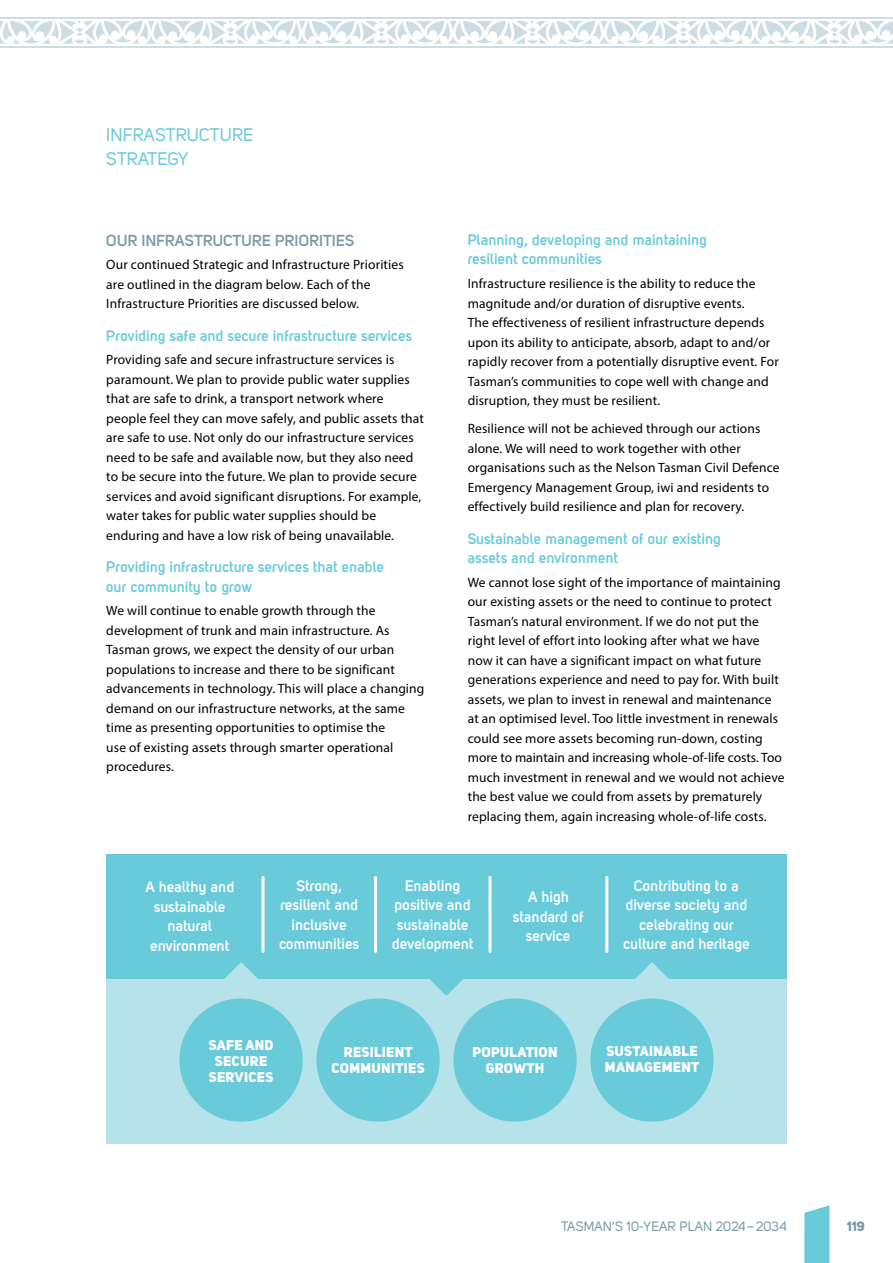
<style>
.page{position:relative;width:893px;height:1263px;background:#fff}
.page>*{position:absolute;margin:0;border:0;box-sizing:border-box;transform-origin:0 0}
.t1{font:18px/24px "Uni Sans Regular";color:#69cada}
.t2{font:700 15.75px "Uni Sans Semi";color:#7b9aa9}
.t3{font:700 15px/19.5px "Uni Sans Semi";letter-spacing:.01em;color:#69cada}
.t4{font:700 15px/19.5px "Uni Sans Semi";letter-spacing:.01em;color:#fff;text-align:center}
.t5{font:13.95px/15.8px "Uni Sans Heavy CAPS";letter-spacing:.02em;color:#fff;text-align:center}
.t6{font:13.5px/19.5px "Myriad Pro";letter-spacing:.01em;color:#000}
.t7{font:13.5px "Uni Sans Regular";color:#7b9aa9}
.t8{font:13.5px "Uni Sans Heavy CAPS";color:#7b9aa9}
</style>
<div class="page">
<div style="left:106px;top:855px;width:680px;height:131px;background:#69cada"></div>
<div style="left:106px;top:979px;width:680px;height:165px;background:#b6e2ea"></div>
<svg style="left:429px;top:979px;width:34px;height:17px"></svg>
<hr style="left:262px;top:877px;width:3px;height:74px;background:#fff">
<hr style="left:374px;top:877px;width:3px;height:74px;background:#fff">
<hr style="left:488px;top:877px;width:3px;height:74px;background:#fff">
<hr style="left:605px;top:877px;width:3px;height:74px;background:#fff">
<div style="left:316px;top:998px;width:124px;height:124px;background:#69cada;border-radius:50%"></div>
<div style="left:590px;top:998px;width:124px;height:124px;background:#69cada;border-radius:50%"></div>
<div style="left:453px;top:998px;width:124px;height:124px;background:#69cada;border-radius:50%"></div>
<div style="left:179px;top:998px;width:124px;height:124px;background:#69cada;border-radius:50%"></div>
<svg style="left:224px;top:962px;width:34px;height:17px"></svg>
<svg style="left:635px;top:962px;width:34px;height:17px"></svg>
<svg style="left:804px;top:1205px;width:25px;height:58px"></svg>
<hr style="left:151px;top:46px;width:151px;height:1px;background:#cedce3">
<hr style="left:151px;top:17px;width:151px;height:1px;background:#cedce3">
<hr style="left:302px;top:46px;width:151px;height:1px;background:#cedce3">
<hr style="left:302px;top:17px;width:151px;height:1px;background:#cedce3">
<hr style="left:0;top:46px;width:151px;height:1px;background:#cedce3">
<hr style="left:0;top:17px;width:151px;height:1px;background:#cedce3">
<hr style="left:604px;top:46px;width:151px;height:1px;background:#cedce3">
<hr style="left:604px;top:17px;width:151px;height:1px;background:#cedce3">
<hr style="left:755px;top:46px;width:138px;height:1px;background:#cedce3">
<hr style="left:755px;top:17px;width:138px;height:1px;background:#cedce3">
<hr style="left:453px;top:46px;width:151px;height:1px;background:#cedce3">
<hr style="left:453px;top:17px;width:151px;height:1px;background:#cedce3">
<svg style="left:0;top:21px;width:893px;height:23px"></svg>
<h1 class="t1" style="left:106px;top:123px;width:149px">INFRASTRUCTURE<br>STRATEGY</h1>
<p class="t2" style="left:106px;top:231px;width:250px">OUR INFRASTRUCTURE PRIORITIES</p>
<p class="t6" style="left:106px;top:255px;width:299px">Our continued Strategic and Infrastructure Priorities are outlined in the diagram below. Each of the<br>Infrastructure Priorities are discussed below.</p>
<p class="t3" style="left:106px;top:325px;width:308px">Providing safe and secure infrastructure services</p>
<p class="t6" style="left:106px;top:350px;width:319px">Providing safe and secure infrastructure services is paramount. We plan to provide public water supplies that are safe to drink, a transport network where people feel they can move safely, and public assets that are safe to use. Not only do our infrastructure services need to be safe and available now, but they also need to be secure into the future. We plan to provide secure services and avoid significant disruptions. For example, water takes for public water supplies should be enduring and have a low risk of being unavailable.</p>
<p class="t3" style="left:106px;top:557px;width:279px">Providing infrastructure services that enable our community to grow</p>
<p class="t6" style="left:106px;top:601px;width:320px">We will continue to enable growth through the development of trunk and main infrastructure. As Tasman grows, we expect the density of our urban populations to increase and there to be significant advancements in technology. This will place a changing demand on our infrastructure networks, at the same time as presenting opportunities to optimise the<br>use of existing assets through smarter operational procedures.</p>
<p class="t3" style="left:468px;top:230px;width:241px">Planning, developing and maintaining resilient communities</p>
<p class="t6" style="left:468px;top:274px;width:313px">Infrastructure resilience is the ability to reduce the magnitude and/or duration of disruptive events.<br>The effectiveness of resilient infrastructure depends upon its ability to anticipate, absorb, adapt to and/or rapidly recover from a potentially disruptive event. For Tasman’s communities to cope well with change and disruption, they must be resilient.</p>
<p class="t6" style="left:468px;top:419px;width:313px">Resilience will not be achieved through our actions alone. We will need to work together with other organisations such as the Nelson Tasman Civil Defence Emergency Management Group, iwi and residents to effectively build resilience and plan for recovery.</p>
<p class="t3" style="left:468px;top:528px;width:255px">Sustainable management of our existing assets and environment</p>
<p class="t6" style="left:468px;top:572px;width:318px">We cannot lose sight of the importance of maintaining our existing assets or the need to continue to protect Tasman’s natural environment. If we do not put the right level of effort into looking after what we have now it can have a significant impact on what future generations experience and need to pay for. With built assets, we plan to invest in renewal and maintenance at an optimised level. Too little investment in renewals could see more assets becoming run-down, costing more to maintain and increasing whole-of-life costs. Too much investment in renewal and we would not achieve the best value we could from assets by prematurely replacing them, again increasing whole-of-life costs.</p>
<p class="t4" style="left:146px;top:877px;width:90px">A healthy and sustainable natural environment</p>
<p class="t4" style="left:279px;top:875px;width:81px">Strong, resilient and inclusive communities</p>
<p class="t4" style="left:392px;top:875px;width:83px">Enabling positive and sustainable development</p>
<p class="t4" style="left:513px;top:887px;width:72px">A high standard of service</p>
<p class="t4" style="left:624px;top:875px;width:128px">Contributing to a diverse society and celebrating our culture and heritage</p>
<p class="t5" style="left:209px;top:1037px;width:66px">SAFE AND<br>SECURE<br>SERVICES</p>
<p class="t5" style="left:331px;top:1044px;width:95px">RESILIENT<br>COMMUNITIES</p>
<p class="t5" style="left:605px;top:1043px;width:96px;text-align:left">SUSTAINABLE<br>MANAGEMENT</p>
<p class="t5" style="left:472px;top:1044px;width:87px">POPULATION<br>GROWTH</p>
<p class="t7" style="left:561px;top:1218px;width:227px">TASMAN’S 10-YEAR PLAN 2024–2034</p>
<p class="t8" style="left:847px;top:1217px;width:20px">119</p>
</div>
